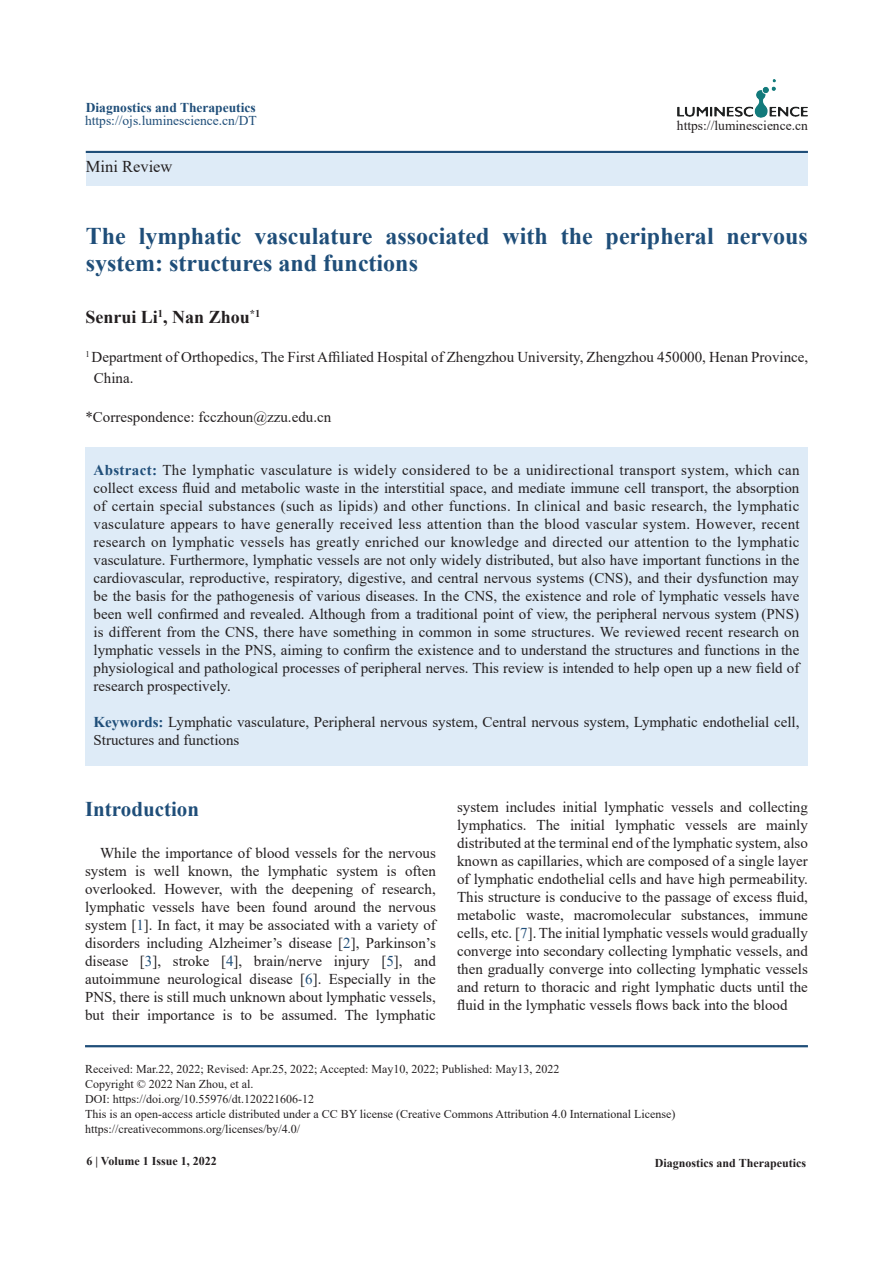
<style>
.page{position:relative;width:893px;height:1263px;background:#fff}
.page>*{position:absolute;margin:0;border:0;box-sizing:border-box;transform-origin:0 0}
.t1{font:700 24px/27px "Times New Roman";color:#1f4e79}
.参考文献2{font:700 21px "Times New Roman";color:#1f4e79}
.t2{font:700 18px "Times New Roman";color:#231f20}
.t3{font:16.5px "Times New Roman";color:#231f20}
.段落样式1{font:15px/18px "Times New Roman";color:#231f20;text-align:justify}
.t4{font:13.5px "Times New Roman";color:#1f4e79}
.t5{font:700 13.5px "Times New Roman";color:#1f4e79}
.t6{font:13.5px "Times New Roman";color:#231f20}
.t7{font:12px "Times New Roman";color:#231f20}
.t8{font:700 12px "Times New Roman";color:#231f20}
.s1{font-weight:700;color:#1f4e79}
.s2{color:#1f4e79}
</style>
<div class="page">
<img style="left:678px;top:79px;width:130px;height:39px">
<hr style="left:86px;top:151px;width:722px;height:2px;background:#1f4e79">
<div style="left:86px;top:153px;width:722px;height:32px;background:#deebf7"></div>
<div style="left:85px;top:447px;width:723px;height:319px;background:#deebf7"></div>
<hr style="left:85px;top:1045px;width:723px;height:2px;background:#1f4e79">
<p class="t5" style="left:86px;top:97px;width:172px">Diagnostics and Therapeutics</p>
<p class="t4" style="left:85px;top:111px;width:173px">https://ojs.luminescience.cn/DT</p>
<p class="t6" style="left:677px;top:116px;width:132px">https://luminescience.cn</p>
<p class="t3" style="left:86px;top:155px;width:88px">Mini Review</p>
<p class="t1" style="left:86px;top:222px;width:724px">The lymphatic vasculature associated with the peripheral nervous system: structures and functions</p>
<p class="t2" style="left:85px;top:304px;width:176px">Senrui Li<sup>1</sup>, Nan Zhou<sup>*1</sup></p>
<p class="段落样式1" style="left:94px;top:346px;width:716px;line-height:21px;text-indent:-9px"><sup>1</sup> Department of Orthopedics, The First Affiliated Hospital of Zhengzhou University, Zhengzhou 450000, Henan Province,<br>China.</p>
<p class="段落样式1" style="left:85px;top:408px;width:247px">*Correspondence: fcczhoun@zzu.edu.cn</p>
<p class="段落样式1" style="left:94px;top:461px;width:708px"><span class="s1">Abstract:</span> The lymphatic vasculature is widely considered to be a unidirectional transport system, which can collect excess fluid and metabolic waste in the interstitial space, and mediate immune cell transport, the absorption of certain special substances (such as lipids) and other functions. In clinical and basic research, the lymphatic vasculature appears to have generally received less attention than the blood vascular system. However, recent research on lymphatic vessels has greatly enriched our knowledge and directed our attention to the lymphatic vasculature. Furthermore, lymphatic vessels are not only widely distributed, but also have important functions in the cardiovascular, reproductive, respiratory, digestive, and central nervous systems (CNS), and their dysfunction may be the basis for the pathogenesis of various diseases. In the CNS, the existence and role of lymphatic vessels have been well confirmed and revealed. Although from a traditional point of view, the peripheral nervous system (PNS) is different from the CNS, there have something in common in some structures. We reviewed recent research on lymphatic vessels in the PNS, aiming to confirm the existence and to understand the structures and functions in the physiological and pathological processes of peripheral nerves. This review is intended to help open up a new field of research prospectively.</p>
<p class="段落样式1" style="left:94px;top:713px;width:707px"><span class="s1">Keywords:</span> Lymphatic vasculature, Peripheral nervous system, Central nervous system, Lymphatic endothelial cell,<br>Structures and functions</p>
<p class="参考文献2" style="left:85px;top:794px;width:115px">Introduction</p>
<p class="段落样式1" style="left:85px;top:844px;width:352px;text-indent:15px">While the importance of blood vessels for the nervous system is well known, the lymphatic system is often overlooked. However, with the deepening of research, lymphatic vessels have been found around the nervous system [<span class="s2">1</span>]. In fact, it may be associated with a variety of disorders including Alzheimer’s disease [<span class="s2">2</span>], Parkinson’s disease [<span class="s2">3</span>], stroke [<span class="s2">4</span>], brain/nerve injury [<span class="s2">5</span>], and autoimmune neurological disease [<span class="s2">6</span>]. Especially in the PNS, there is still much unknown about lymphatic vessels, but their importance is to be assumed. The lymphatic</p>
<p class="段落样式1" style="left:457px;top:797px;width:352px">system includes initial lymphatic vessels and collecting lymphatics. The initial lymphatic vessels are mainly distributed at the terminal end of the lymphatic system, also known as capillaries, which are composed of a single layer of lymphatic endothelial cells and have high permeability.<br>This structure is conducive to the passage of excess fluid, metabolic waste, macromolecular substances, immune cells, etc. [<span class="s2">7</span>]. The initial lymphatic vessels would gradually converge into secondary collecting lymphatic vessels, and then gradually converge into collecting lymphatic vessels and return to thoracic and right lymphatic ducts until the fluid in the lymphatic vessels flows back into the blood</p>
<p class="t7" style="left:85px;top:1061px;width:476px">Received: Mar.22, 2022; Revised: Apr.25, 2022; Accepted: May10, 2022; Published: May13, 2022</p>
<p class="t7" style="left:85px;top:1076px;width:170px">Copyright © 2022 Nan Zhou, et al.</p>
<p class="t7" style="left:85px;top:1091px;width:231px">DOI: https://doi.org/10.55976/dt.120221606-12</p>
<p class="t7" style="left:85px;top:1106px;width:592px">This is an open-access article distributed under a CC BY license (Creative Commons Attribution 4.0 International License)</p>
<p class="t7" style="left:85px;top:1121px;width:217px">https://creativecommons.org/licenses/by/4.0/</p>
<p class="t8" style="left:86px;top:1152px;width:132px">6 | Volume 1 Issue 1, 2022</p>
<p class="t8" style="left:655px;top:1154px;width:153px">Diagnostics and Therapeutics</p>
</div>
